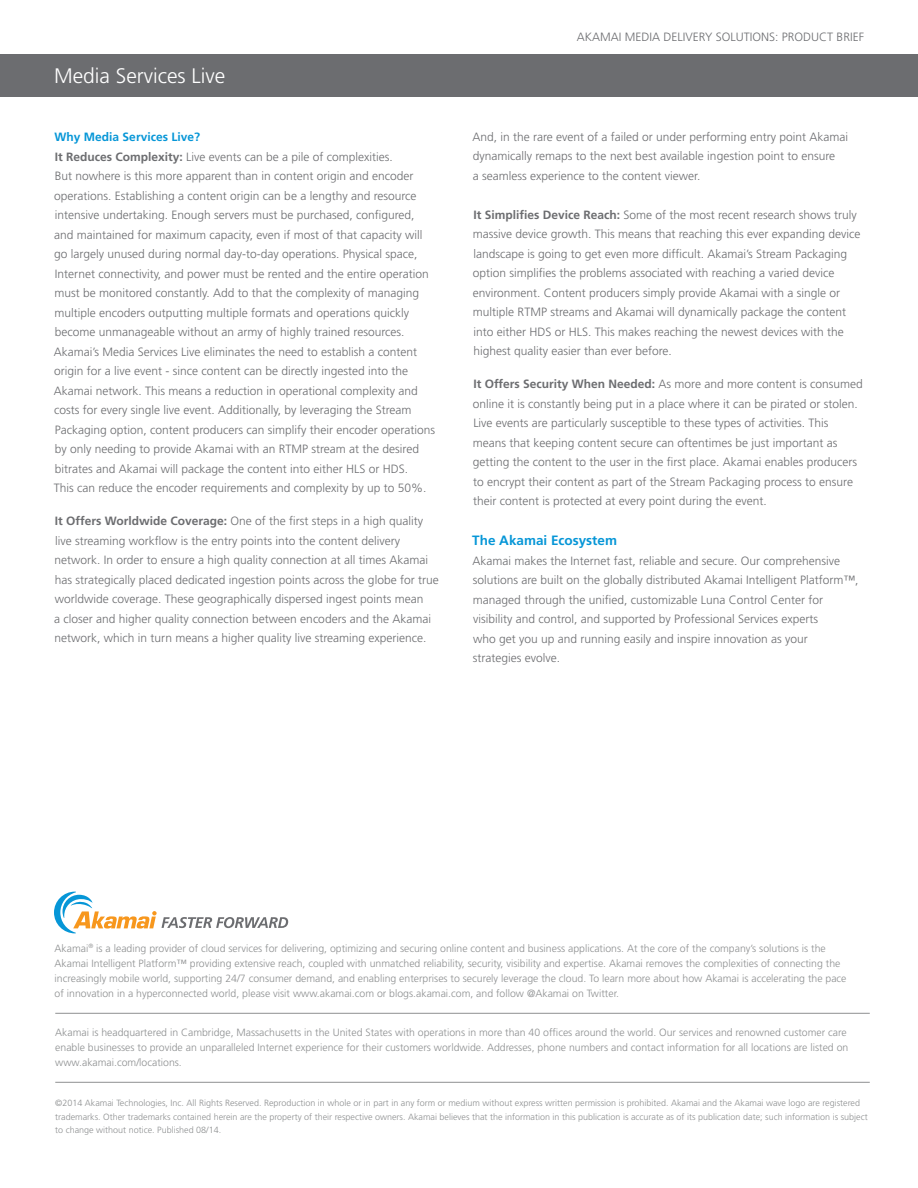
<style>
.page{position:relative;width:918px;height:1188px;background:#fff}
.page>*{position:absolute;margin:0;border:0;box-sizing:border-box;transform-origin:0 0}
.body_copy_white{font:300 21px "Frutiger";color:#fff}
.Section_Header{font:700 13.5px "Frutiger";color:#0696d7}
.body_copy{font:300 12px/19.5px "Frutiger";color:#6c6d70}
.Hybrid_WAN_Solutions{font:300 12px "Frutiger";color:#6c6d70}
.body_copy-2{font:700 12px "Frutiger";color:#0696d7}
.t1{font:300 10.5px/15px "Frutiger";color:#8e9091}
.t2{font:300 9px/13.5px "Frutiger";color:#8e9091}
.s1{font-weight:700}
</style>
<div class="page">
<div style="left:0;top:54px;width:918px;height:43px;background:#6c6d70"></div>
<hr style="left:55px;top:1082px;width:815px;height:1px;background:#8e9091">
<hr style="left:55px;top:1013px;width:815px;height:1px;background:#8e9091">
<svg style="left:54px;top:892px;width:234px;height:41px"></svg>
<p class="body_copy_white" style="left:54px;top:64px;width:173px">Media Services Live</p>
<p class="body_copy-2" style="left:55px;top:130px;width:147px">Why Media Services Live?</p>
<p class="body_copy" style="left:54px;top:147px;width:383px"><span class="s1">It Reduces Complexity:</span> Live events can be a pile of complexities.<br>But nowhere is this more apparent than in content origin and encoder operations. Establishing a content origin can be a lengthy and resource intensive undertaking. Enough servers must be purchased, configured, and maintained for maximum capacity, even if most of that capacity will go largely unused during normal day-to-day operations. Physical space, Internet connectivity, and power must be rented and the entire operation must be monitored constantly. Add to that the complexity of managing multiple encoders outputting multiple formats and operations quickly become unmanageable without an army of highly trained resources.<br>Akamai’s Media Services Live eliminates the need to establish a content origin for a live event - since content can be directly ingested into the Akamai network. This means a reduction in operational complexity and costs for every single live event. Additionally, by leveraging the Stream Packaging option, content producers can simplify their encoder operations by only needing to provide Akamai with an RTMP stream at the desired bitrates and Akamai will package the content into either HLS or HDS.<br>This can reduce the encoder requirements and complexity by up to 50%.</p>
<p class="body_copy" style="left:54px;top:511px;width:386px"><span class="s1">It Offers Worldwide Coverage:</span> One of the first steps in a high quality live streaming workflow is the entry points into the content delivery network. In order to ensure a high quality connection at all times Akamai has strategically placed dedicated ingestion points across the globe for true worldwide coverage. These geographically dispersed ingest points mean<br>a closer and higher quality connection between encoders and the Akamai network, which in turn means a higher quality live streaming experience.</p>
<p class="Hybrid_WAN_Solutions" style="left:577px;top:30px;width:289px">AKAMAI MEDIA DELIVERY SOLUTIONS: PRODUCT BRIEF</p>
<p class="body_copy" style="left:472px;top:127px;width:377px">And, in the rare event of a failed or under performing entry point Akamai dynamically remaps to the next best available ingestion point to ensure<br>a seamless experience to the content viewer.</p>
<p class="body_copy" style="left:473px;top:205px;width:389px"><span class="s1">It Simplifies Device Reach:</span> Some of the most recent research shows truly massive device growth. This means that reaching this ever expanding device landscape is going to get even more difficult. Akamai’s Stream Packaging option simplifies the problems associated with reaching a varied device environment. Content producers simply provide Akamai with a single or multiple RTMP streams and Akamai will dynamically package the content into either HDS or HLS. This makes reaching the newest devices with the highest quality easier than ever before.</p>
<p class="body_copy" style="left:473px;top:375px;width:392px"><span class="s1">It Offers Security When Needed:</span> As more and more content is consumed online it is constantly being put in a place where it can be pirated or stolen.<br>Live events are particularly susceptible to these types of activities. This means that keeping content secure can oftentimes be just important as getting the content to the user in the first place. Akamai enables producers to encrypt their content as part of the Stream Packaging process to ensure their content is protected at every point during the event.</p>
<p class="Section_Header" style="left:472px;top:532px;width:146px">The Akamai Ecosystem</p>
<p class="body_copy" style="left:472px;top:551px;width:388px">Akamai makes the Internet fast, reliable and secure. Our comprehensive solutions are built on the globally distributed Akamai Intelligent Platform™, managed through the unified, customizable Luna Control Center for visibility and control, and supported by Professional Services experts<br>who get you up and running easily and inspire innovation as your strategies evolve.</p>
<p class="t1" style="left:55px;top:941px;width:793px">Akamai<sup>®</sup> is a leading provider of cloud services for delivering, optimizing and securing online content and business applications. At the core of the company’s solutions is the Akamai Intelligent Platform™ providing extensive reach, coupled with unmatched reliability, security, visibility and expertise. Akamai removes the complexities of connecting the increasingly mobile world, supporting 24/7 consumer demand, and enabling enterprises to securely leverage the cloud. To learn more about how Akamai is accelerating the pace of innovation in a hyperconnected world, please visit www.akamai.com or blogs.akamai.com, and follow @Akamai on Twitter.</p>
<p class="t1" style="left:55px;top:1025px;width:795px">Akamai is headquartered in Cambridge, Massachusetts in the United States with operations in more than 40 offices around the world. Our services and renowned customer care enable businesses to provide an unparalleled Internet experience for their customers worldwide. Addresses, phone numbers and contact information for all locations are listed on www.akamai.com/locations.</p>
<p class="t2" style="left:55px;top:1097px;width:814px">©2014 Akamai Technologies, Inc. All Rights Reserved. Reproduction in whole or in part in any form or medium without express written permission is prohibited. Akamai and the Akamai wave logo are registered trademarks. Other trademarks contained herein are the property of their respective owners. Akamai believes that the information in this publication is accurate as of its publication date; such information is subject to change without notice. Published 08/14.</p>
</div>
